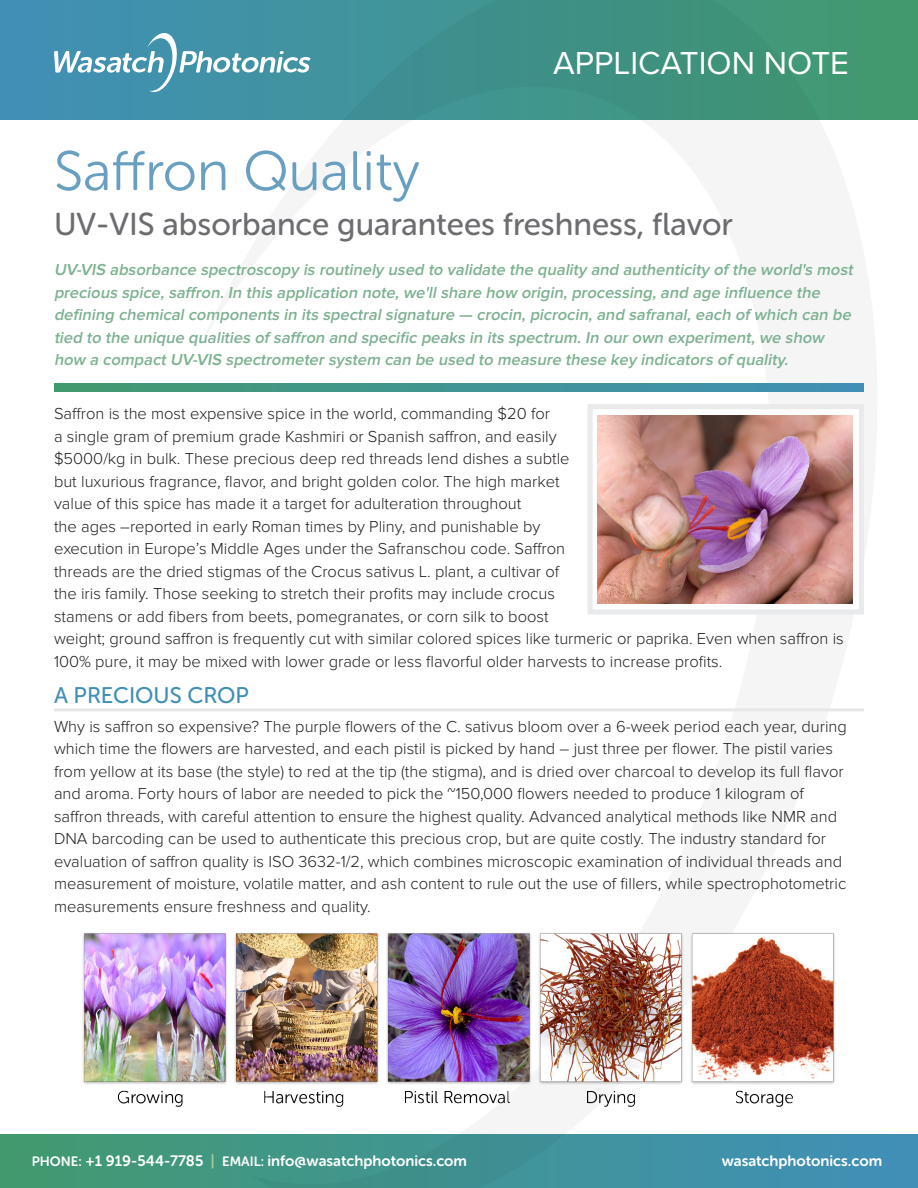
<style>
.page{position:relative;width:918px;height:1188px;background:#fff}
.page>*{position:absolute;margin:0;border:0;box-sizing:border-box;transform-origin:0 0}
.Opening_Main_Title{font:55.5px "Museo Sans Rounded 300";color:#699fc1}
.t1{font:33px "Proxima Nova";color:#fff}
.Sub_Title{font:31.5px "Museo Sans Rounded 500";color:#6c6d70}
.Main_Section_Titles{font:22.5px "Museo Sans Rounded 500";color:#418fb6}
.Body_Copy{font:300 16.5px/22.5px "Proxima Nova";color:#231f20}
.Abstract_Text{font:italic 600 16.5px "Proxima Nova";color:#7db190}
.t2{font:15px "Museo Sans Rounded 700";color:#fff}
.s1{font-size:13.5px}
.s2{color:#a3cf9a}
</style>
<div class="page">
<div style="left:0;top:0;width:918px;height:120px;background:linear-gradient(to right,#418fb8,#3f966a)"></div>
<svg style="left:54px;top:33px;width:256px;height:59px;background:#5ea2b6"></svg>
<div style="left:0;top:1134px;width:918px;height:54px;background:linear-gradient(to right,#41996e,#408eb9)"></div>
<hr style="left:917px;top:1134px;width:1px;height:54px;background:#418fb6">
<hr style="left:54px;top:708px;width:810px;height:3px;background:#e6e7e9">
<svg style="left:54px;top:384px;width:810px;height:8px;background:#419492"></svg>
<div style="left:588px;top:404px;width:276px;height:211px;background:#fff;border:5px solid #e9eaeb"></div>
<img style="left:598px;top:415px;width:255px;height:189px">
<img style="left:83px;top:932px;width:752px;height:175px">
<p class="t1" style="left:553px;top:39px;width:298px">APPLICATION NOTE</p>
<p class="Opening_Main_Title" style="left:54px;top:141px;width:367px">Saffron Quality</p>
<p class="Sub_Title" style="left:54px;top:207px;width:680px">UV-VIS absorbance guarantees freshness, flavor</p>
<p class="Abstract_Text" style="left:54px;top:260px;width:804px">UV-VIS absorbance spectroscopy is routinely used to validate the quality and authenticity of the world's most</p>
<p class="Abstract_Text" style="left:54px;top:283px;width:771px">precious spice,saffron.In this application note,we'llshare how origin,processing,and age influence the</p>
<p class="Abstract_Text" style="left:54px;top:305px;width:802px">defining chemicalcomponents in its spectralsignature — crocin,picrocin,and safranal,each of which can be</p>
<p class="Abstract_Text" style="left:54px;top:328px;width:775px">tied to the unique qualities of saffron and specific peaks in its spectrum.In ourown experiment,we show</p>
<p class="Abstract_Text" style="left:54px;top:350px;width:739px">how a compactUV-VIS spectrometersystem can be used to measure these key indicators of quality.</p>
<p class="Body_Copy" style="left:54px;top:403px;width:791px">Saffron is the most expensive spice in the world, commanding $20 for<br>a single gram of premium grade Kashmiri or Spanish saffron, and easily<br>$5000/kg in bulk. These precious deep red threads lend dishes a subtle<br>but luxurious fragrance, flavor, and bright golden color. The high market<br>value of this spice has made it a target for adulteration throughout<br>the ages –reported in early Roman times by Pliny, and punishable by<br>execution in Europe’s Middle Ages under the Safranschou code. Saffron<br>threads are the dried stigmas of the Crocus sativus L. plant, a cultivar of<br>the iris family. Those seeking to stretch their profits may include crocus<br>stamens or add fibers from beets, pomegranates, or corn silk to boost<br>weight; ground saffron is frequently cut with similar colored spices like turmeric or paprika. Even when saffron is 100% pure, it may be mixed with lower grade or less flavorful older harvests to increase profits.</p>
<p class="Main_Section_Titles" style="left:54px;top:683px;width:196px">A PRECIOUS CROP</p>
<p class="Body_Copy" style="left:54px;top:715px;width:794px">Why is saffron so expensive? The purple flowers of the C. sativus bloom over a 6-week period each year, during which time the flowers are harvested, and each pistil is picked by hand – just three per flower. The pistil varies from yellow at its base (the style) to red at the tip (the stigma), and is dried over charcoal to develop its full flavor and aroma. Forty hours of labor are needed to pick the ~150,000 flowers needed to produce 1 kilogram of saffron threads, with careful attention to ensure the highest quality. Advanced analytical methods like NMR and DNA barcoding can be used to authenticate this precious crop, but are quite costly. The industry standard for evaluation of saffron quality is ISO 3632-1/2, which combines microscopic examination of individual threads and measurement of moisture, volatile matter, and ash content to rule out the use of fillers, while spectrophotometric measurements ensure freshness and quality.</p>
<p class="t2" style="left:32px;top:1152px;width:437px"><span class="s1">PHONE:</span> +1 919-544-7785 <span class="s2">|</span> <span class="s1">EMAIL:</span> info@wasatchphotonics.com</p>
<p class="t2" style="left:722px;top:1152px;width:162px">wasatchphotonics.com</p>
</div>
